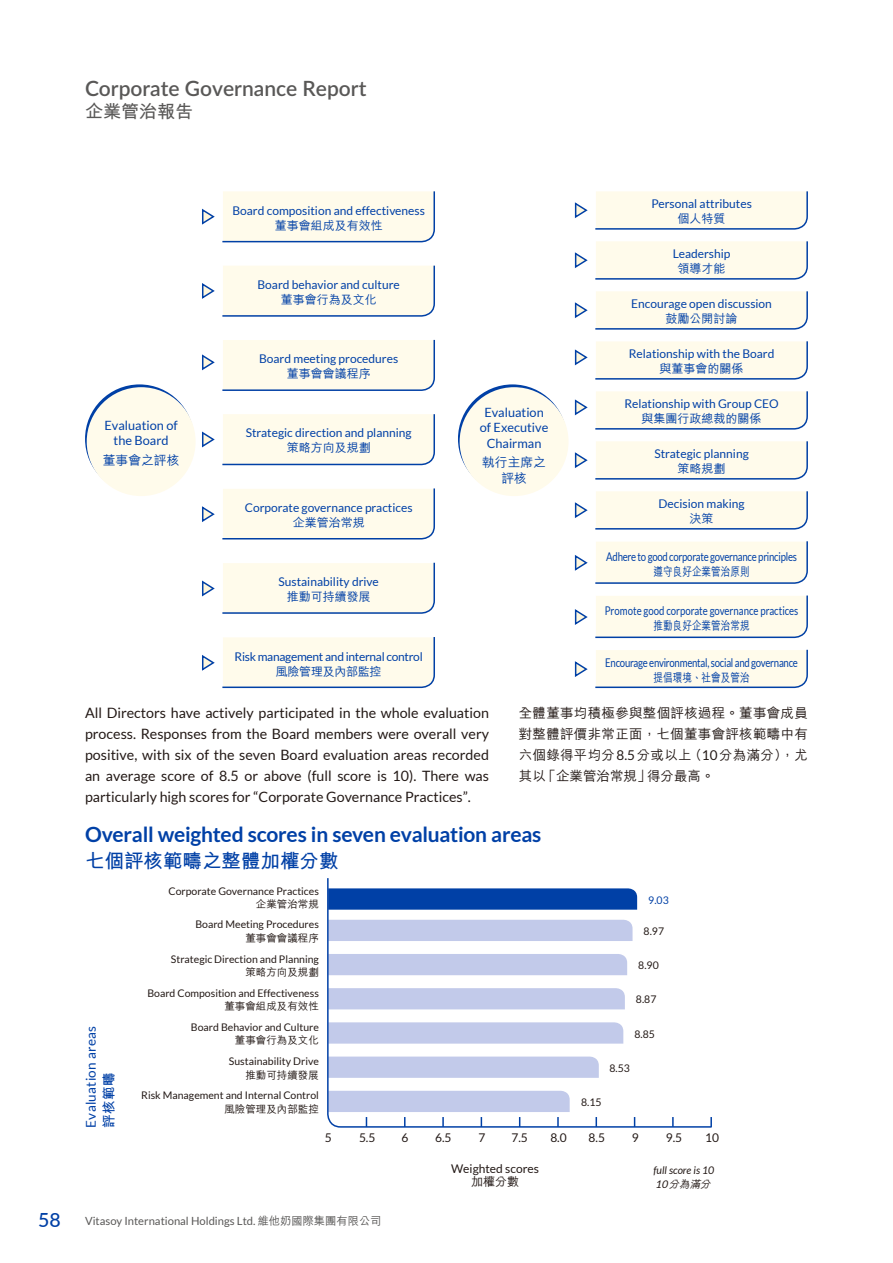
<style>
.page{position:relative;width:893px;height:1263px;background:#fff}
.page>*{position:absolute;margin:0;border:0;box-sizing:border-box;transform-origin:0 0}
.t1{font:700 21px "Lato";letter-spacing:-.01em;color:#0040a6}
.t2{font:600 21px "Lato";color:#595857}
.t3{font:700 19.5px "M Hei HK";color:#0040a6}
.t4{font:700 18px "M Hei HK";color:#595857}
.t5{font:14.25px/21px "Lato";color:#231916;text-align:justify}
.t6{font:500 13.5px/21px "M Hei HK";letter-spacing:.02em;color:#231916;text-align:justify}
.t7{font:13.5px "Lato";letter-spacing:.02em;color:#0040a6}
.t8{font:700 13.5px "M Hei HK";color:#0040a6}
.t9{font:12.75px/15.3px "Lato";color:#0040a6;text-align:center}
.t10{font:500 12.75px/15.3px "M Hei HK";color:#0040a6;text-align:center}
.t11{font:12px "Lato";color:#0040a6}
.t12{font:12px "Lato";letter-spacing:-.025em;color:#0040a6;scale:.8 1}
.t13{font:500 12px "M Hei HK";color:#0040a6}
.t14{font:12px "Lato";color:#0040a6;scale:.8 1}
.t15{font:12px "Lato";color:#231916}
.t16{font:12px "Lato";letter-spacing:-.025em;color:#0040a6}
.t17{font:500 12px "M Hei HK";color:#0040a6;scale:.8 1}
.t18{font:500 12px "M Hei HK";letter-spacing:-.025em;color:#0040a6}
.t19{font:500 12px "M Hei HK";color:#231916}
.t20{font:11.25px "Lato";color:#595857}
.t21{font:10.5px "Lato";color:#231916}
.t22{font:500 10.5px "M Hei HK";color:#231916}
.t23{font:italic 10.5px "Lato";color:#231916}
.t24{font:italic 500 10.5px "M Hei HK";color:#231916}
.t25{font:10.5px "Lato";color:#0040a6}
.s1{font-family:"Lato";font-weight:400}
.s2{font-weight:500;font-size:19.5px;color:#0040a6}
.s3{font-family:"M Hei HK";font-weight:500}
</style>
<div class="page">
<svg style="left:327px;top:878px;width:385px;height:250px"></svg>
<svg style="left:202px;top:208px;width:13px;height:17px"></svg>
<svg style="left:222px;top:191px;width:213px;height:52px;background:#f6f4e9"></svg>
<svg style="left:574px;top:202px;width:14px;height:16px"></svg>
<div style="left:595px;top:191px;width:213px;height:39px;background:#fffbeb"></div>
<svg style="left:202px;top:354px;width:13px;height:17px"></svg>
<svg style="left:222px;top:339px;width:213px;height:52px;background:#f6f4e9"></svg>
<svg style="left:574px;top:349px;width:14px;height:17px"></svg>
<div style="left:595px;top:341px;width:213px;height:39px;background:#fffbeb"></div>
<svg style="left:574px;top:399px;width:14px;height:17px"></svg>
<div style="left:595px;top:391px;width:213px;height:39px;background:#fffbeb"></div>
<svg style="left:202px;top:283px;width:13px;height:16px"></svg>
<svg style="left:222px;top:265px;width:213px;height:52px;background:#f6f4e9"></svg>
<svg style="left:574px;top:252px;width:14px;height:16px"></svg>
<div style="left:595px;top:241px;width:213px;height:39px;background:#fffbeb"></div>
<svg style="left:574px;top:302px;width:14px;height:16px"></svg>
<div style="left:595px;top:291px;width:213px;height:39px;background:#fffbeb"></div>
<svg style="left:202px;top:431px;width:13px;height:17px"></svg>
<svg style="left:222px;top:414px;width:213px;height:52px;background:#f6f4e9"></svg>
<svg style="left:574px;top:452px;width:14px;height:16px"></svg>
<div style="left:595px;top:441px;width:213px;height:39px;background:#fffbeb"></div>
<svg style="left:574px;top:502px;width:14px;height:16px"></svg>
<div style="left:595px;top:491px;width:213px;height:39px;background:#fffbeb"></div>
<svg style="left:202px;top:506px;width:13px;height:16px"></svg>
<svg style="left:222px;top:488px;width:213px;height:52px;background:#f6f4e9"></svg>
<svg style="left:574px;top:555px;width:14px;height:16px"></svg>
<svg style="left:595px;top:541px;width:213px;height:43px;background:#f4f3e8"></svg>
<svg style="left:202px;top:580px;width:13px;height:17px"></svg>
<svg style="left:222px;top:562px;width:213px;height:52px;background:#f6f4e9"></svg>
<svg style="left:574px;top:609px;width:14px;height:16px"></svg>
<svg style="left:595px;top:595px;width:213px;height:44px;background:#f4f3e9"></svg>
<svg style="left:202px;top:655px;width:13px;height:16px"></svg>
<svg style="left:222px;top:637px;width:213px;height:52px;background:#f6f4e9"></svg>
<svg style="left:574px;top:661px;width:14px;height:16px"></svg>
<svg style="left:595px;top:649px;width:213px;height:40px;background:#f4f3e9"></svg>
<svg style="left:85px;top:384px;width:109px;height:109px"></svg>
<svg style="left:458px;top:384px;width:109px;height:109px"></svg>
<div style="left:87px;top:387px;width:109px;height:109px;background:#fffbeb;border-radius:50%"></div>
<div style="left:460px;top:387px;width:108px;height:109px;background:#fffbeb;border-radius:50%"></div>
<h1 class="t2" style="left:85px;top:73px;width:283px">Corporate Governance Report</h1>
<h3 class="t4" style="left:85px;top:99px;width:109px">企業管治報告</h3>
<p class="t11" style="left:232px;top:203px;width:194px">Board composition and effectiveness</p>
<p class="t13" style="left:275px;top:216px;width:109px">董事會組成及有效性</p>
<p class="t11" style="left:257px;top:278px;width:144px">Board behavior and culture</p>
<p class="t13" style="left:281px;top:291px;width:97px">董事會行為及文化</p>
<p class="t9" style="left:105px;top:418px;width:75px">Evaluation of the Board</p>
<p class="t10" style="left:103px;top:451px;width:78px">董事會之評核</p>
<p class="t11" style="left:259px;top:352px;width:141px">Board meeting procedures</p>
<p class="t13" style="left:287px;top:365px;width:85px">董事會會議程序</p>
<p class="t11" style="left:246px;top:426px;width:167px">Strategic direction and planning</p>
<p class="t13" style="left:287px;top:439px;width:85px">策略方向及規劃</p>
<p class="t11" style="left:245px;top:501px;width:169px">Corporate governance practices</p>
<p class="t13" style="left:293px;top:514px;width:73px">企業管治常規</p>
<p class="t11" style="left:278px;top:575px;width:102px">Sustainability drive</p>
<p class="t13" style="left:287px;top:588px;width:85px">推動可持續發展</p>
<p class="t16" style="left:235px;top:649px;width:190px">Risk management and internal control</p>
<p class="t18" style="left:276px;top:662px;width:107px">風險管理及內部監控</p>
<p class="t9" style="left:480px;top:405px;width:70px">Evaluation of Executive<br>Chairman</p>
<p class="t10" style="left:482px;top:454px;width:65px">執行主席之評核</p>
<p class="t11" style="left:651px;top:197px;width:102px">Personal attributes</p>
<p class="t13" style="left:678px;top:210px;width:49px">個人特質</p>
<p class="t11" style="left:673px;top:247px;width:59px">Leadership</p>
<p class="t13" style="left:678px;top:260px;width:49px">領導才能</p>
<p class="t11" style="left:631px;top:297px;width:142px">Encourage open discussion</p>
<p class="t13" style="left:666px;top:310px;width:73px">鼓勵公開討論</p>
<p class="t11" style="left:629px;top:347px;width:147px">Relationship with the Board</p>
<p class="t13" style="left:660px;top:360px;width:85px">與董事會的關係</p>
<p class="t11" style="left:624px;top:397px;width:156px">Relationship with Group CEO</p>
<p class="t13" style="left:642px;top:410px;width:121px">與集團行政總裁的關係</p>
<p class="t11" style="left:654px;top:447px;width:96px">Strategic planning</p>
<p class="t13" style="left:678px;top:460px;width:49px">策略規劃</p>
<p class="t11" style="left:659px;top:497px;width:88px">Decision making</p>
<p class="t13" style="left:690px;top:510px;width:25px">決策</p>
<p class="t12" style="left:606px;top:549px;width:240px">Adhere to good corporate governance principles</p>
<p class="t17" style="left:654px;top:562px;width:121px">遵守良好企業管治原則</p>
<p class="t14" style="left:605px;top:604px;width:244px">Promote good corporate governance practices</p>
<p class="t17" style="left:654px;top:617px;width:121px">推動良好企業管治常規</p>
<p class="t12" style="left:605px;top:656px;width:242px">Encourage environmental, social and governance</p>
<p class="t17" style="left:654px;top:669px;width:122px">提倡環境、社會及管治</p>
<p class="t5" style="left:85px;top:702px;width:405px">All Directors have actively participated in the whole evaluation process. Responses from the Board members were overall very positive, with six of the seven Board evaluation areas recorded an average score of 8.5 or above (full score is 10). There was particularly high scores for “Corporate Governance Practices”.</p>
<p class="t6" style="left:519px;top:701px;width:291px">全體董事均積極參與整個評核過程。董事會成員對整體評價非常正面，七個董事會評核範疇中有六個錄得平均分<span class="s1">8.5</span>分或以上（<span class="s1">10</span>分為滿分），尤其以「企業管治常規」得分最高。</p>
<h1 class="t1" style="left:85px;top:822px;width:458px">Overall weighted scores in seven evaluation areas</h1>
<h2 class="t3" style="left:85px;top:847px;width:255px">七個評核範疇之整體加權分數</h2>
<p class="t21" style="left:168px;top:885px;width:152px">Corporate Governance Practices</p>
<p class="t22" style="left:256px;top:897px;width:64px">企業管治常規</p>
<p class="t21" style="left:195px;top:919px;width:125px">Board Meeting Procedures</p>
<p class="t22" style="left:245px;top:930px;width:75px">董事會會議程序</p>
<p class="t21" style="left:171px;top:953px;width:150px">Strategic Direction and Planning</p>
<p class="t22" style="left:245px;top:964px;width:75px">策略方向及規劃</p>
<p class="t7" style="left:83px;top:1128px;width:103px;rotate:-90deg">Evaluation areas</p>
<p class="t8" style="left:99px;top:1128px;width:56px;rotate:-90deg">評核範疇</p>
<p class="t21" style="left:147px;top:987px;width:173px">Board Composition and Effectiveness</p>
<p class="t22" style="left:224px;top:999px;width:96px">董事會組成及有效性</p>
<p class="t21" style="left:191px;top:1021px;width:129px">Board Behavior and Culture</p>
<p class="t22" style="left:235px;top:1033px;width:85px">董事會行為及文化</p>
<p class="t21" style="left:229px;top:1055px;width:92px">Sustainability Drive</p>
<p class="t22" style="left:245px;top:1067px;width:75px">推動可持續發展</p>
<p class="t21" style="left:141px;top:1090px;width:179px">Risk Management and Internal Control</p>
<p class="t22" style="left:224px;top:1101px;width:96px">風險管理及內部監控</p>
<p class="t25" style="left:648px;top:894px;width:22px">9.03</p>
<p class="t21" style="left:644px;top:925px;width:22px">8.97</p>
<p class="t21" style="left:638px;top:959px;width:22px">8.90</p>
<p class="t21" style="left:636px;top:994px;width:22px">8.87</p>
<p class="t21" style="left:634px;top:1028px;width:22px">8.85</p>
<p class="t21" style="left:609px;top:1062px;width:22px">8.53</p>
<p class="t21" style="left:581px;top:1096px;width:22px">8.15</p>
<p class="t15" style="left:325px;top:1131px;width:8px">5</p>
<p class="t15" style="left:359px;top:1131px;width:18px">5.5</p>
<p class="t15" style="left:401px;top:1131px;width:8px">6</p>
<p class="t15" style="left:435px;top:1131px;width:18px">6.5</p>
<p class="t15" style="left:478px;top:1131px;width:8px">7</p>
<p class="t15" style="left:511px;top:1131px;width:18px">7.5</p>
<p class="t15" style="left:550px;top:1131px;width:18px">8.0</p>
<p class="t15" style="left:589px;top:1131px;width:18px">8.5</p>
<p class="t15" style="left:632px;top:1131px;width:8px">9</p>
<p class="t15" style="left:666px;top:1131px;width:18px">9.5</p>
<p class="t15" style="left:705px;top:1131px;width:15px">10</p>
<p class="t20" style="left:38px;top:1214px;width:345px"><span class="s2">58</span> Vitasoy International Holdings Ltd. <span class="s3">維他奶國際集團有限公司</span></p>
<p class="t15" style="left:451px;top:1162px;width:89px">Weighted scores</p>
<p class="t19" style="left:471px;top:1173px;width:49px">加權分數</p>
<p class="t23" style="left:653px;top:1164px;width:62px">full score is 10</p>
<p class="t24" style="left:655px;top:1176px;width:60px"><span class="s1">10</span> 分為滿分</p>
</div>
